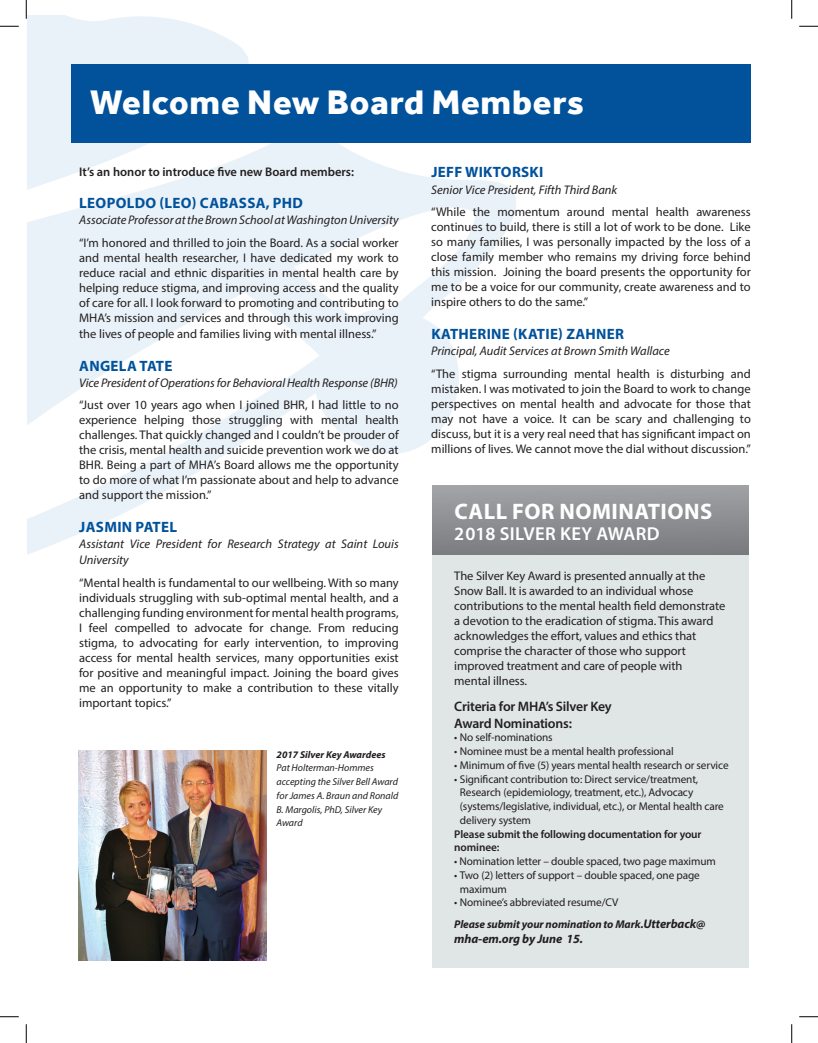
<style>
.page{position:relative;width:818px;height:1043px;background:#fff}
.page>*{position:absolute;margin:0;border:0;box-sizing:border-box;transform-origin:0 0}
.t1{font:800 35px "Effra Corp";letter-spacing:.025em;color:#fff}
.t2{font:700 22.5px "Myriad Pro";letter-spacing:.02em;color:#fff}
.t3{font:600 18.75px "Myriad Pro";letter-spacing:.02em;color:#fff}
.t4{font:700 15px "Myriad Pro";letter-spacing:.02em;color:#01529b}
.t5{font:600 13.75px/16.2px "Myriad Pro";letter-spacing:-.015em;color:#231f20}
.t6{font:12.5px/15px "Myriad Pro";letter-spacing:-.005em;color:#231f20;text-align:justify}
.t7{font:italic 12.5px/16.2px "Myriad Pro";color:#231f20}
.t8{font:600 12.5px "Myriad Pro";color:#231f20}
.t9{font:italic 700 12.5px "Myriad Pro";letter-spacing:-.01em;color:#231f20}
.t10{font:11.25px/13.8px "Myriad Pro";letter-spacing:-.01em;color:#231f20}
.t11{font:italic 700 11.25px/21.2px "Myriad Pro";letter-spacing:-.01em;color:#231f20}
.t12{font:600 11.25px/13.8px "Myriad Pro";letter-spacing:-.01em;color:#231f20}
.t13{font:italic 10px/13.8px "Myriad Pro";color:#231f20}
.t14{font:italic 700 10px "Myriad Pro";color:#231f20}
.s1{font-weight:400;font-style:normal}
.s2{font-size:12.5px}
</style>
<div class="page">
<div style="left:432px;top:554px;width:316px;height:414px;background:#e0e6e6"></div>
<div style="left:432px;top:485px;width:316px;height:69px;background:linear-gradient(to bottom,#a1a3a6,#797b7e)"></div>
<svg style="left:27px;top:15px;width:490px;height:540px"></svg>
<div style="left:71px;top:64px;width:679px;height:79px;background:#01529b"></div>
<img style="left:78px;top:750px;width:189px;height:210px">
<svg style="left:0;top:25px;width:19px;height:2px"></svg>
<svg style="left:799px;top:25px;width:19px;height:2px"></svg>
<svg style="left:0;top:1016px;width:19px;height:1px"></svg>
<svg style="left:799px;top:1016px;width:19px;height:1px"></svg>
<svg style="left:25px;top:0;width:2px;height:19px"></svg>
<svg style="left:25px;top:1024px;width:2px;height:18px"></svg>
<svg style="left:791px;top:0;width:1px;height:19px"></svg>
<svg style="left:791px;top:1024px;width:1px;height:18px"></svg>
<h1 class="t1" style="left:90px;top:81px;width:495px">Welcome New Board Members</h1>
<p class="t8" style="left:79px;top:163px;width:276px">It’s an honor to introduce five new Board members:</p>
<p class="t4" style="left:79px;top:193px;width:225px">LEOPOLDO (LEO) CABASSA, PHD</p>
<p class="t7" style="left:79px;top:212px;width:321px">Associate Professor at the Brown School at Washington University</p>
<p class="t6" style="left:79px;top:235px;width:321px">“I’m honored and thrilled to join the Board. As a social worker and mental health researcher, I have dedicated my work to reduce racial and ethnic disparities in mental health care by helping reduce stigma, and improving access and the quality of care for all. I look forward to promoting and contributing to MHA’s mission and services and through this work improving</p>
<p class="t6" style="left:79px;top:326px;width:299px">the lives of people and families living with mental illness.”</p>
<p class="t4" style="left:79px;top:356px;width:95px">ANGELA TATE</p>
<p class="t7" style="left:79px;top:374px;width:320px">Vice President of Operations for Behavioral Health Response (BHR)</p>
<p class="t6" style="left:79px;top:397px;width:321px">“Just over 10 years ago when I joined BHR, I had little to no experience helping those struggling with mental health challenges. That quickly changed and I couldn’t be prouder of the crisis, mental health and suicide prevention work we do at BHR. Being a part of MHA’s Board allows me the opportunity to do more of what I’m passionate about and help to advance and support the mission.”</p>
<p class="t4" style="left:79px;top:517px;width:99px">JASMIN PATEL</p>
<p class="t7" style="left:79px;top:535px;width:321px">Assistant Vice President for Research Strategy at Saint Louis<br>University</p>
<p class="t6" style="left:79px;top:575px;width:321px">“Mental health is fundamental to our wellbeing. With so many individuals struggling with sub-optimal mental health, and a challenging funding environment for mental health programs, I feel compelled to advocate for change. From reducing stigma, to advocating for early intervention, to improving access for mental health services, many opportunities exist for positive and meaningful impact. Joining the board gives me an opportunity to make a contribution to these vitally important topics.”</p>
<p class="t14" style="left:276px;top:747px;width:111px">2017 Silver Key Awardees</p>
<p class="t13" style="left:276px;top:761px;width:123px">Pat Holterman-Hommes accepting the Silver Bell Award for James A. Braun and Ronald<br>B. Margolis, PhD, Silver Key<br>Award</p>
<p class="t4" style="left:431px;top:163px;width:113px">JEFF WIKTORSKI</p>
<p class="t7" style="left:431px;top:181px;width:187px">Senior Vice President, Fifth Third Bank</p>
<p class="t6" style="left:431px;top:204px;width:321px">“While the momentum around mental health awareness continues to build, there is still a lot of work to be done. Like so many families, I was personally impacted by the loss of a close family member who remains my driving force behind this mission. Joining the board presents the opportunity for me to be a voice for our community, create awareness and to inspire others to do the same.”</p>
<p class="t4" style="left:431px;top:324px;width:194px">KATHERINE (KATIE) ZAHNER</p>
<p class="t7" style="left:431px;top:342px;width:240px">Principal, Audit Services at Brown Smith Wallace</p>
<p class="t6" style="left:431px;top:365px;width:321px">“The stigma surrounding mental health is disturbing and mistaken. I was motivated to join the Board to work to change perspectives on mental health and advocate for those that may not have a voice. It can be scary and challenging to discuss, but it is a very real need that has significant impact on millions of lives. We cannot move the dial without discussion.”</p>
<h2 class="t2" style="left:454px;top:496px;width:259px">CALL FOR NOMINATIONS</h2>
<h3 class="t3" style="left:454px;top:521px;width:207px">2018 SILVER KEY AWARD</h3>
<p class="t6" style="left:454px;top:568px;width:273px;text-align:left">The Silver Key Award is presented annually at the Snow Ball. It is awarded to an individual whose contributions to the mental health field demonstrate a devotion to the eradication of stigma. This award acknowledges the effort, values and ethics that comprise the character of those who support improved treatment and care of people with<br>mental illness.</p>
<p class="t5" style="left:454px;top:698px;width:159px">Criteria for MHA’s Silver Key<br>Award Nominations:</p>
<p class="t10" style="left:454px;top:730px;width:100px">• No self-nominations</p>
<p class="t10" style="left:454px;top:744px;width:221px">• Nominee must be a mental health professional</p>
<p class="t10" style="left:454px;top:758px;width:276px">• Minimum of five (5) years mental health research or service</p>
<p class="t10" style="left:460px;top:771px;width:265px;text-indent:-6px">• Significant contribution to: Direct service/treatment, Research (epidemiology, treatment, etc.), Advocacy (systems/legislative, individual, etc.), or Mental health care delivery system</p>
<p class="t12" style="left:454px;top:826px;width:249px">Please submit the following documentation for your nominee:</p>
<p class="t10" style="left:454px;top:854px;width:263px">• Nomination letter – double spaced, two page maximum</p>
<p class="t10" style="left:460px;top:868px;width:241px;text-indent:-6px">• Two (2) letters of support – double spaced, one page maximum</p>
<p class="t11" style="left:454px;top:891px;width:253px"><span class="s1">• Nominee’s abbreviated resume/CV<br></span>Please submit your nomination to Mark.<span class="s2">Utterback@</span></p>
<p class="t9" style="left:454px;top:930px;width:130px">mha-em.org by June 15.</p>
</div>
